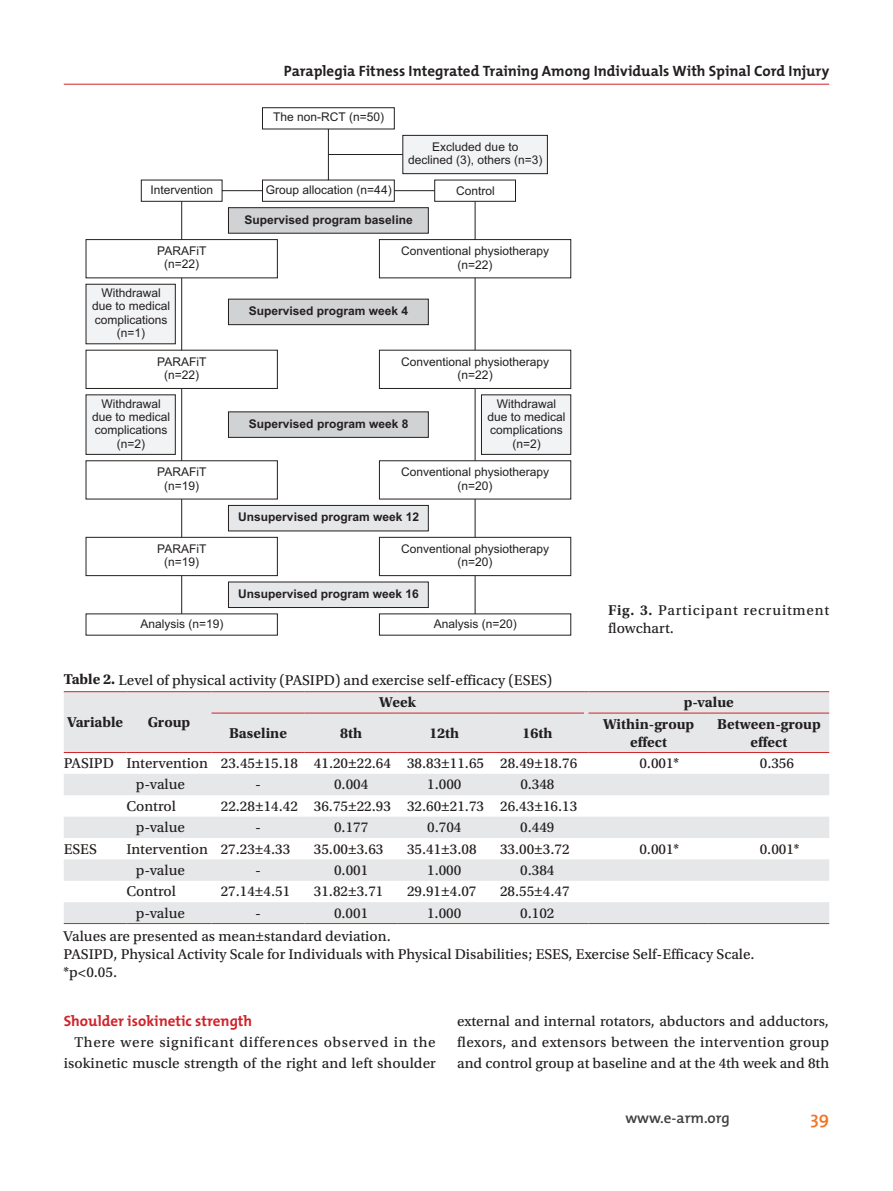
<style>
.page{position:relative;width:893px;height:1191px;background:#fff}
.page>*{position:absolute;margin:0;border:0;box-sizing:border-box;transform-origin:0 0}
.t1{font:600 18px "The Mix";color:#f47321}
.t2{font:15px/21px "Utopia Std Capt";color:#231f20;text-align:right}
.t3{font:700 15px/18px "Utopia Std";color:#231f20;text-align:center}
.t4{font:700 15px "The Mix";color:#231f20}
.t5{font:15px/18px "Utopia Std Capt";letter-spacing:.05em;color:#231f20}
.t6{font:700 15px "The Mix";color:#d1232a}
.t7{font:600 15px "The Mix";color:#3e3e3f}
.t8{font:12px/13.4px "Arial";color:#231f20;text-align:center}
.t9{font:700 12px "Arial";color:#231f20}
.s1{font-family:"Utopia Std";font-weight:600}
.s2{font-family:"Utopia Std";font-weight:700}
</style>
<div class="page">
<hr style="left:64px;top:84px;width:765px;height:1px;background:#d1232a">
<svg style="left:64px;top:692px;width:765px;height:231px;fill:#e6e7e9"></svg>
<hr style="left:212px;top:712px;width:93px;height:1px;background:#d1232a">
<hr style="left:305px;top:712px;width:93px;height:1px;background:#d1232a">
<hr style="left:398px;top:712px;width:93px;height:1px;background:#d1232a">
<hr style="left:491px;top:712px;width:93px;height:1px;background:#d1232a">
<hr style="left:588px;top:712px;width:121px;height:1px;background:#d1232a">
<hr style="left:709px;top:712px;width:120px;height:1px;background:#d1232a">
<hr style="left:64px;top:691px;width:62px;height:1px;background:#d1232a">
<hr style="left:126px;top:691px;width:86px;height:1px;background:#d1232a">
<hr style="left:212px;top:691px;width:93px;height:1px;background:#d1232a">
<hr style="left:305px;top:691px;width:93px;height:1px;background:#d1232a">
<hr style="left:398px;top:691px;width:93px;height:1px;background:#d1232a">
<hr style="left:491px;top:691px;width:93px;height:1px;background:#d1232a">
<hr style="left:588px;top:691px;width:121px;height:1px;background:#d1232a">
<hr style="left:709px;top:691px;width:120px;height:1px;background:#d1232a">
<hr style="left:64px;top:752px;width:62px;height:1px;background:#d1232a">
<hr style="left:126px;top:752px;width:86px;height:1px;background:#d1232a">
<hr style="left:212px;top:752px;width:93px;height:1px;background:#d1232a">
<hr style="left:305px;top:752px;width:93px;height:1px;background:#d1232a">
<hr style="left:398px;top:752px;width:93px;height:1px;background:#d1232a">
<hr style="left:491px;top:752px;width:93px;height:1px;background:#d1232a">
<hr style="left:588px;top:752px;width:121px;height:1px;background:#d1232a">
<hr style="left:709px;top:752px;width:120px;height:1px;background:#d1232a">
<hr style="left:64px;top:923px;width:62px;height:1px;background:#d1232a">
<hr style="left:126px;top:923px;width:86px;height:1px;background:#d1232a">
<hr style="left:212px;top:923px;width:93px;height:1px;background:#d1232a">
<hr style="left:305px;top:923px;width:93px;height:1px;background:#d1232a">
<hr style="left:398px;top:923px;width:93px;height:1px;background:#d1232a">
<hr style="left:491px;top:923px;width:93px;height:1px;background:#d1232a">
<hr style="left:588px;top:923px;width:121px;height:1px;background:#d1232a">
<hr style="left:709px;top:923px;width:120px;height:1px;background:#d1232a">
<div style="left:86px;top:284px;width:90px;height:60px;background:#f2f3f4;border:1px solid #231f20"></div>
<div style="left:402px;top:135px;width:146px;height:39px;background:#f2f3f4;border:1px solid #231f20"></div>
<div style="left:228px;top:207px;width:201px;height:27px;background:#d1d2d4;border:1px solid #231f20"></div>
<svg style="left:140px;top:107px;width:376px;height:95px"></svg>
<svg style="left:85px;top:239px;width:487px;height:40px"></svg>
<div style="left:228px;top:299px;width:201px;height:26px;background:#d1d2d4;border:1px solid #231f20"></div>
<hr style="left:181px;top:201px;width:1px;height:39px;background:#231f20">
<hr style="left:181px;top:278px;width:1px;height:72px;background:#231f20">
<hr style="left:475px;top:201px;width:1px;height:39px;background:#231f20">
<hr style="left:475px;top:278px;width:1px;height:72px;background:#231f20">
<svg style="left:85px;top:615px;width:487px;height:21px"></svg>
<svg style="left:85px;top:349px;width:487px;height:266px"></svg>
<hr style="left:328px;top:154px;width:75px;height:1px;background:#231f20">
<hr style="left:394px;top:190px;width:41px;height:1px;background:#231f20">
<div style="left:481px;top:394px;width:90px;height:61px;background:#f2f3f4;border:1px solid #231f20"></div>
<div style="left:86px;top:394px;width:90px;height:61px;background:#f2f3f4;border:1px solid #231f20"></div>
<p class="t4" style="left:284px;top:59px;width:547px">Paraplegia Fitness Integrated Training Among Individuals With Spinal Cord Injury</p>
<p class="t8" style="left:273px;top:111px;width:112px">The non-RCT (n=50)</p>
<p class="t8" style="left:408px;top:141px;width:136px">Excluded due to<br>declined (3), others (n=3)</p>
<p class="t8" style="left:151px;top:183px;width:64px">Intervention</p>
<p class="t8" style="left:266px;top:184px;width:127px">Group allocation (n=44)</p>
<p class="t8" style="left:456px;top:185px;width:40px">Control</p>
<p class="t9" style="left:245px;top:215px;width:170px">Supervised program baseline</p>
<p class="t8" style="left:157px;top:245px;width:51px">PARAFiT (n=22)</p>
<p class="t8" style="left:401px;top:245px;width:150px">Conventional physiotherapy (n=22)</p>
<p class="t9" style="left:249px;top:306px;width:161px">Supervised program week 4</p>
<p class="t8" style="left:92px;top:287px;width:80px">Withdrawal due to medical complications (n=1)</p>
<p class="t8" style="left:157px;top:355px;width:51px">PARAFiT (n=22)</p>
<p class="t8" style="left:401px;top:355px;width:150px">Conventional physiotherapy (n=22)</p>
<p class="t8" style="left:92px;top:397px;width:80px">Withdrawal due to medical complications (n=2)</p>
<p class="t8" style="left:487px;top:397px;width:80px">Withdrawal due to medical complications (n=2)</p>
<p class="t9" style="left:249px;top:419px;width:161px">Supervised program week 8</p>
<p class="t8" style="left:157px;top:466px;width:51px">PARAFiT (n=19)</p>
<p class="t8" style="left:401px;top:466px;width:150px">Conventional physiotherapy (n=20)</p>
<p class="t9" style="left:238px;top:512px;width:182px">Unsupervised program week 12</p>
<p class="t8" style="left:157px;top:542px;width:51px">PARAFiT (n=19)</p>
<p class="t8" style="left:401px;top:542px;width:150px">Conventional physiotherapy (n=20)</p>
<p class="t9" style="left:238px;top:589px;width:182px">Unsupervised program week 16</p>
<p class="t8" style="left:140px;top:617px;width:85px">Analysis (n=19)</p>
<p class="t8" style="left:434px;top:617px;width:85px">Analysis (n=20)</p>
<p class="t5" style="left:608px;top:602px;width:223px"><span class="s1">Fig. 3.</span> Participant recruitment flowchart.</p>
<p class="t2" style="left:64px;top:669px;width:490px"><span class="s2">Table 2.</span> Level of physical activity (PASIPD) and exercise self-efficacy (ESES)</p>
<p class="t3" style="left:67px;top:713px;width:58px">Variable</p>
<p class="t3" style="left:148px;top:713px;width:44px">Group</p>
<p class="t3" style="left:379px;top:693px;width:38px">Week</p>
<p class="t3" style="left:684px;top:693px;width:52px">p-value</p>
<p class="t3" style="left:229px;top:724px;width:59px">Baseline</p>
<p class="t3" style="left:340px;top:724px;width:23px">8th</p>
<p class="t3" style="left:429px;top:724px;width:31px">12th</p>
<p class="t3" style="left:522px;top:724px;width:31px">16th</p>
<p class="t3" style="left:603px;top:715px;width:93px">Within-group effect</p>
<p class="t3" style="left:717px;top:715px;width:105px">Between-group effect</p>
<p class="t2" style="left:64px;top:753px;width:515px">PASIPD Intervention 23.45±15.18 41.20±22.64 38.83±11.65 28.49±18.76</p>
<p class="t2" style="left:639px;top:753px;width:41px">0.001*</p>
<p class="t2" style="left:760px;top:753px;width:36px">0.356</p>
<p class="t2" style="left:136px;top:774px;width:51px">p-value</p>
<p class="t2" style="left:255px;top:774px;width:7px">-</p>
<p class="t2" style="left:334px;top:774px;width:36px">0.004</p>
<p class="t2" style="left:427px;top:774px;width:36px">1.000</p>
<p class="t2" style="left:520px;top:774px;width:36px">0.348</p>
<p class="t2" style="left:126px;top:796px;width:51px">Control</p>
<p class="t2" style="left:221px;top:796px;width:358px">22.28±14.42 36.75±22.93 32.60±21.73 26.43±16.13</p>
<p class="t2" style="left:136px;top:817px;width:51px">p-value</p>
<p class="t2" style="left:255px;top:817px;width:7px">-</p>
<p class="t2" style="left:334px;top:817px;width:36px">0.177</p>
<p class="t2" style="left:427px;top:817px;width:36px">0.704</p>
<p class="t2" style="left:520px;top:817px;width:36px">0.449</p>
<p class="t2" style="left:64px;top:838px;width:34px">ESES</p>
<p class="t2" style="left:126px;top:838px;width:165px">Intervention 27.23±4.33</p>
<p class="t2" style="left:314px;top:838px;width:71px">35.00±3.63</p>
<p class="t2" style="left:407px;top:838px;width:71px">35.41±3.08</p>
<p class="t2" style="left:500px;top:838px;width:71px">33.00±3.72</p>
<p class="t2" style="left:639px;top:838px;width:41px">0.001*</p>
<p class="t2" style="left:760px;top:838px;width:41px">0.001*</p>
<p class="t2" style="left:136px;top:860px;width:51px">p-value</p>
<p class="t2" style="left:255px;top:860px;width:7px">-</p>
<p class="t2" style="left:334px;top:860px;width:36px">0.001</p>
<p class="t2" style="left:427px;top:860px;width:36px">1.000</p>
<p class="t2" style="left:520px;top:860px;width:36px">0.384</p>
<p class="t2" style="left:126px;top:881px;width:51px">Control</p>
<p class="t2" style="left:221px;top:881px;width:71px">27.14±4.51</p>
<p class="t2" style="left:314px;top:881px;width:71px">31.82±3.71</p>
<p class="t2" style="left:407px;top:881px;width:71px">29.91±4.07</p>
<p class="t2" style="left:500px;top:881px;width:71px">28.55±4.47</p>
<p class="t2" style="left:136px;top:902px;width:51px">p-value</p>
<p class="t2" style="left:255px;top:902px;width:7px">-</p>
<p class="t2" style="left:334px;top:902px;width:36px">0.001</p>
<p class="t2" style="left:427px;top:902px;width:36px">1.000</p>
<p class="t2" style="left:520px;top:902px;width:36px">0.102</p>
<p class="t2" style="left:64px;top:927px;width:692px;line-height:18px;text-align:left">Values are presented as mean±standard deviation.<br>PASIPD, Physical Activity Scale for Individuals with Physical Disabilities; ESES, Exercise Self-Efficacy Scale. *p&lt;0.05.</p>
<p class="t6" style="left:64px;top:1008px;width:190px">Shoulder isokinetic strength</p>
<p class="t2" style="left:64px;top:1031px;width:374px">There were significant differences observed in the isokinetic muscle strength of the right and left shoulder</p>
<p class="t2" style="left:457px;top:1010px;width:374px;text-align:justify">external and internal rotators, abductors and adductors, flexors, and extensors between the intervention group and control group at baseline and at the 4th week and 8th</p>
<p class="t7" style="left:625px;top:1105px;width:106px">www.e-arm.org</p>
<p class="t1" style="left:810px;top:1102px;width:20px">39</p>
</div>
